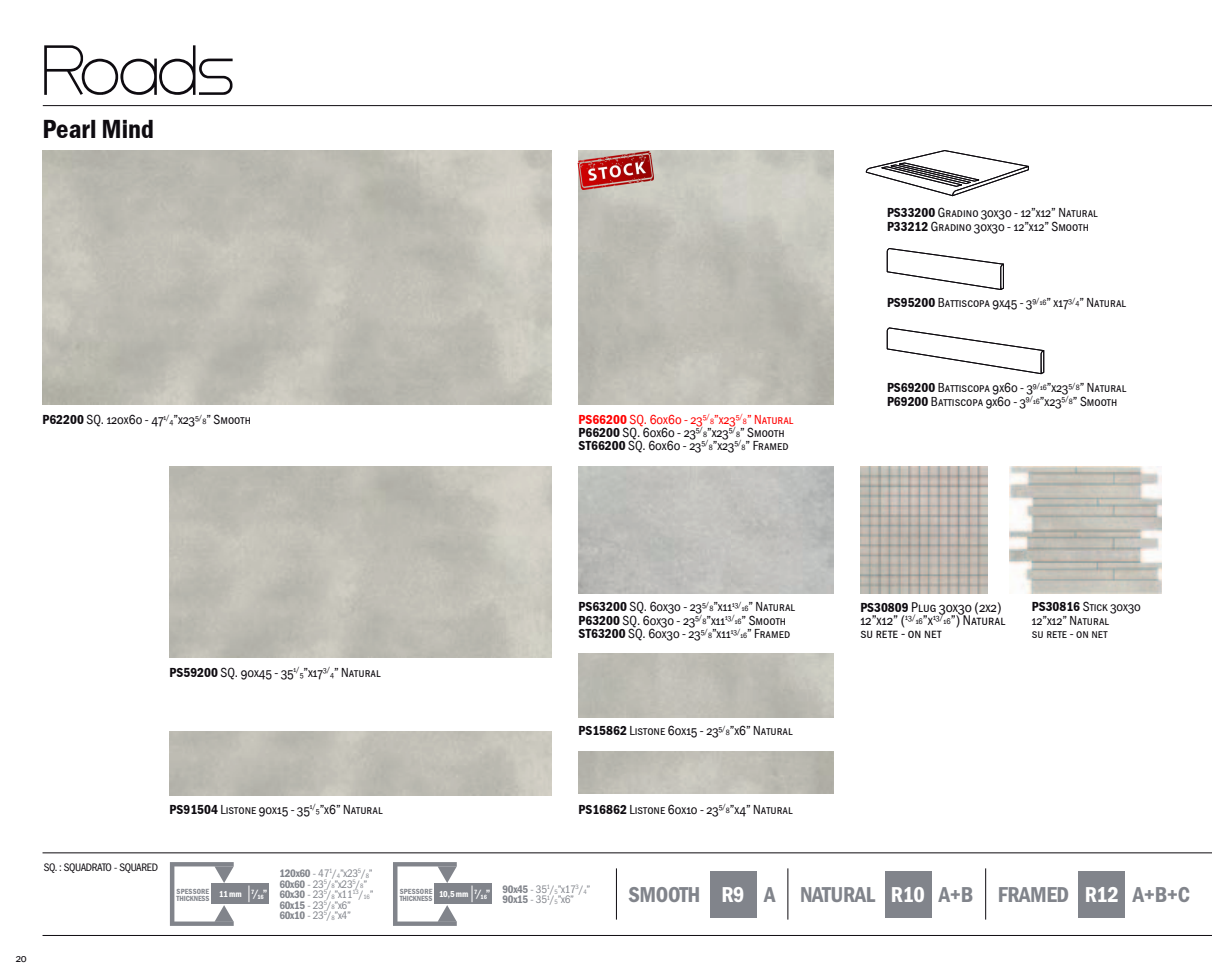
<style>
.page{position:relative;width:1212px;height:978px;background:#fff}
.page>*{position:absolute;margin:0;border:0;box-sizing:border-box;transform-origin:0 0}
.t1{font:58.95px "Steiner";letter-spacing:-.02em;color:#0e0b10}
.t2{font:27px "Franklin Got URWT Dem Con";color:#0e0b10}
.t3{font:600 condensed 22.35px "Franklin Gothic";letter-spacing:-.02em;color:#81848b}
.t4{font:14.55px/13px "Franklin Got URWSCT Boo Con";color:#0e0b10}
.t5{font:13.5px/13.5px "Franklin Got URWSCT Boo Con";color:#0e0b10}
.t6{font:12px "Franklin Got URWSCT Boo Con";color:#0e0b10}
.t7{font:condensed 11.25px/10.5px "Franklin Gothic";letter-spacing:-.03em;color:#81848b}
.t8{font:condensed 11.25px "Franklin Gothic";letter-spacing:-.03em;color:#0e0b10}
.t9{font:600 condensed 9px "Franklin Gothic";letter-spacing:-.02em;color:#fff}
.t10{font:8.4px "Franklin Got URWSCT Boo Con";color:#0e0b10}
.t11{font:600 condensed 7.8px/7.1px "Franklin Gothic";letter-spacing:-.02em;color:#81848b}
.t12{font:7.8px "Franklin Got URWSCT Boo Con";color:#0e0b10}
.t13{font:600 condensed 6.45px "Franklin Gothic";color:#fff}
.s1{font-family:"Franklin Got URWT Dem Con"}
.s2{font-size:7.8px}
.s3{font-family:"Franklin Got URWT Dem Con";color:#f00}
.s4{color:#f00}
.s5{font-size:7.8px;color:#f00}
.s6{font-size:13.5px}
.s7{font-family:"Franklin Got URWT Dem Con";font-size:13.5px}
.s8{font-size:14.55px}
.s9{font-size:8.4px}
.s10{font-weight:600}
.s11{font-size:6.6px}
.s12{color:#fff}
.s13{font-size:10.95px}
</style>
<div class="page">
<hr style="left:43px;top:105px;width:1169px;height:1px;background:#0e0b10">
<img style="left:860px;top:466px;width:128px;height:128px">
<svg style="left:887px;top:328px;width:157px;height:46px"></svg>
<svg style="left:866px;top:150px;width:163px;height:46px"></svg>
<img style="left:1010px;top:466px;width:152px;height:128px">
<svg style="left:887px;top:249px;width:117px;height:41px"></svg>
<hr style="left:43px;top:852px;width:1169px;height:1px;background:#0e0b10">
<hr style="left:43px;top:935px;width:1169px;height:1px;background:#0e0b10">
<hr style="left:616px;top:868px;width:1px;height:52px;background:#0e0b10">
<hr style="left:787px;top:868px;width:1px;height:52px;background:#0e0b10">
<hr style="left:985px;top:868px;width:1px;height:52px;background:#0e0b10">
<div style="left:1079px;top:871px;width:46px;height:46px;background:#81848b"></div>
<div style="left:710px;top:871px;width:46px;height:46px;background:#81848b"></div>
<div style="left:885px;top:871px;width:46px;height:46px;background:#81848b"></div>
<div style="left:211px;top:884px;width:58px;height:20px;background:#81848b"></div>
<svg style="left:170px;top:862px;width:64px;height:64px"></svg>
<svg style="left:249px;top:885px;width:1px;height:17px"></svg>
<div style="left:434px;top:884px;width:58px;height:20px;background:#81848b"></div>
<svg style="left:393px;top:862px;width:64px;height:64px"></svg>
<svg style="left:472px;top:885px;width:1px;height:17px"></svg>
<img style="left:577px;top:150px;width:82px;height:44px">
<h1 class="t1" style="left:43px;top:45px;width:193px">Roads</h1>
<h2 class="t2" style="left:43px;top:111px;width:113px">Pearl Mind</h2>
<p class="t5" style="left:43px;top:412px;width:210px"><span class="s1">P62200</span> SQ. 120x60 - 47<sup>1/</sup><span class="s2">4</span>”x23<sup>5/</sup><span class="s2">8</span>” Smooth</p>
<p class="t5" style="left:579px;top:412px;width:216px;line-height:12.9px"><span class="s3">PS66200</span> <span class="s4">SQ. 60x60 - 23</span><sup>5/</sup><span class="s5">8</span><span class="s4">”x23</span><sup>5/</sup><span class="s5">8</span><span class="s4">” Natural<br></span><span class="s1">P66200</span> SQ. 60x60 - 23<sup>5/</sup><span class="s2">8</span>”x23<sup>5/</sup><span class="s2">8</span>” Smooth<br><span class="s1">ST66200</span> SQ. 60x60 - 23<sup>5/</sup><span class="s2">8</span>”x23<sup>5/</sup><span class="s2">8</span>” Framed</p>
<p class="t5" style="left:887px;top:205px;width:212px"><span class="s1">PS33200</span> Gradino 30x30 - 12”x12” Natural<br><span class="s1">P33212</span> Gradino 30x30 - 12”x12” Smooth</p>
<p class="t5" style="left:887px;top:295px;width:241px"><span class="s1">PS95200</span> Battiscopa 9x45 - 3<sup>9/</sup><span class="s2">16</span>” x17<sup>3/</sup><span class="s2">4</span>” Natural</p>
<p class="t5" style="left:887px;top:380px;width:241px"><span class="s1">PS69200</span> Battiscopa 9x60 - 3<sup>9/</sup><span class="s2">16</span>”x23<sup>5/</sup><span class="s2">8</span>” Natural<br><span class="s1">P69200</span> Battiscopa 9x60 - 3<sup>9/</sup><span class="s2">16</span>”x23<sup>5/</sup><span class="s2">8</span>” Smooth</p>
<p class="t5" style="left:170px;top:665px;width:213px"><span class="s1">PS59200</span> SQ. 90x45 - 35<sup>1/</sup><span class="s2">5</span>”x17<sup>3/</sup><span class="s2">4</span>” Natural</p>
<p class="t5" style="left:579px;top:599px;width:132px"><span class="s1">PS63200</span> SQ. 60x30 - 23<sup>5/</sup></p>
<p class="t12" style="left:709px;top:599px;width:34px">8<span class="s6">”x11</span>13/</p>
<p class="t5" style="left:742px;top:599px;width:55px"><span class="s2">16</span>” Natural</p>
<p class="t5" style="left:579px;top:613px;width:125px"><span class="s1">P63200</span> SQ. 60x30 - 23<sup>5/</sup></p>
<p class="t12" style="left:702px;top:613px;width:34px">8<span class="s6">”x11</span>13/</p>
<p class="t5" style="left:735px;top:613px;width:53px"><span class="s2">16</span>” Smooth</p>
<p class="t5" style="left:579px;top:626px;width:131px"><span class="s1">ST63200</span> SQ. 60x30 - 23<sup>5/</sup></p>
<p class="t12" style="left:708px;top:626px;width:34px">8<span class="s6">”x11</span>13/</p>
<p class="t5" style="left:740px;top:626px;width:51px"><span class="s2">16</span>” Framed</p>
<p class="t5" style="left:579px;top:723px;width:216px"><span class="s1">PS15862</span> Listone 60x15 - 23<sup>5/</sup><span class="s2">8</span>”x6” Natural</p>
<p class="t4" style="left:860px;top:600px;width:143px"><span class="s7">PS30809</span> Plug 30x30 (2x2)<br>12”x12” (<sup>13/</sup></p>
<p class="t10" style="left:916px;top:612px;width:29px">16<span class="s8">”x</span>13/</p>
<p class="t4" style="left:943px;top:613px;width:63px"><span class="s9">16</span>”) Natural</p>
<p class="t4" style="left:860px;top:626px;width:83px">su rete - on net</p>
<p class="t5" style="left:1032px;top:599px;width:111px"><span class="s1">PS30816</span> Stick 30x30<br>12”x12” Natural<br>su rete - on net</p>
<p class="t5" style="left:170px;top:802px;width:215px"><span class="s1">PS91504</span> Listone 90x15 - 35<sup>1/</sup><span class="s2">5</span>”x6” Natural</p>
<p class="t5" style="left:579px;top:802px;width:216px"><span class="s1">PS16862</span> Listone 60x10 - 23<sup>5/</sup><span class="s2">8</span>”x4” Natural</p>
<p class="t8" style="left:44px;top:863px;width:116px">SQ. : SQUADRATO - SQUARED</p>
<p class="t6" style="left:16px;top:950px;width:13px">20</p>
<p class="t11" style="left:177px;top:888px;width:34px">SPESSORE<br>THICKNESS</p>
<p class="t7" style="left:279px;top:869px;width:96px"><span class="s10">120x60</span> - 47<sup>1</sup>/<span class="s11">4</span>”x23<sup>5</sup>/<span class="s11">8</span>”<br><span class="s10">60x60</span> - 23<sup>5</sup>/<span class="s11">8</span>”x23<sup>5</sup>/<span class="s11">8</span>”<br><span class="s10">60x30</span> - 23<sup>5</sup>/<span class="s11">8</span>”x11<sup>13</sup>/<span class="s11">16</span>”<br><span class="s10">60x15</span> - 23<sup>5</sup>/<span class="s11">8</span>”x6”<br><span class="s10">60x10</span> - 23<sup>5</sup>/<span class="s11">8</span>”x4”</p>
<p class="t11" style="left:400px;top:888px;width:34px">SPESSORE<br>THICKNESS</p>
<p class="t7" style="left:502px;top:885px;width:89px"><span class="s10">90x45</span> - 35<sup>1</sup>/<span class="s11">5</span>”x17<sup>3</sup>/<span class="s11">4</span>”<br><span class="s10">90x15</span> - 35<sup>1</sup>/<span class="s11">5</span>”x6”</p>
<p class="t9" style="left:219px;top:891px;width:24px">11 mm</p>
<h3 class="t3" style="left:629px;top:887px;width:563px">SMOOTH <span class="s12">R9</span> A NATURAL <span class="s12">R10</span> A+B FRAMED <span class="s12">R12</span> A+B+C</h3>
<p class="t13" style="left:251px;top:895px;width:18px">7<sup>/</sup>1 6<sup>”</sup></p>
<p class="t9" style="left:439px;top:891px;width:53px">10,5 mm <sup>7</sup><span class="s13">/</span><sub>16</sub><span class="s13">”</span></p>
</div>
